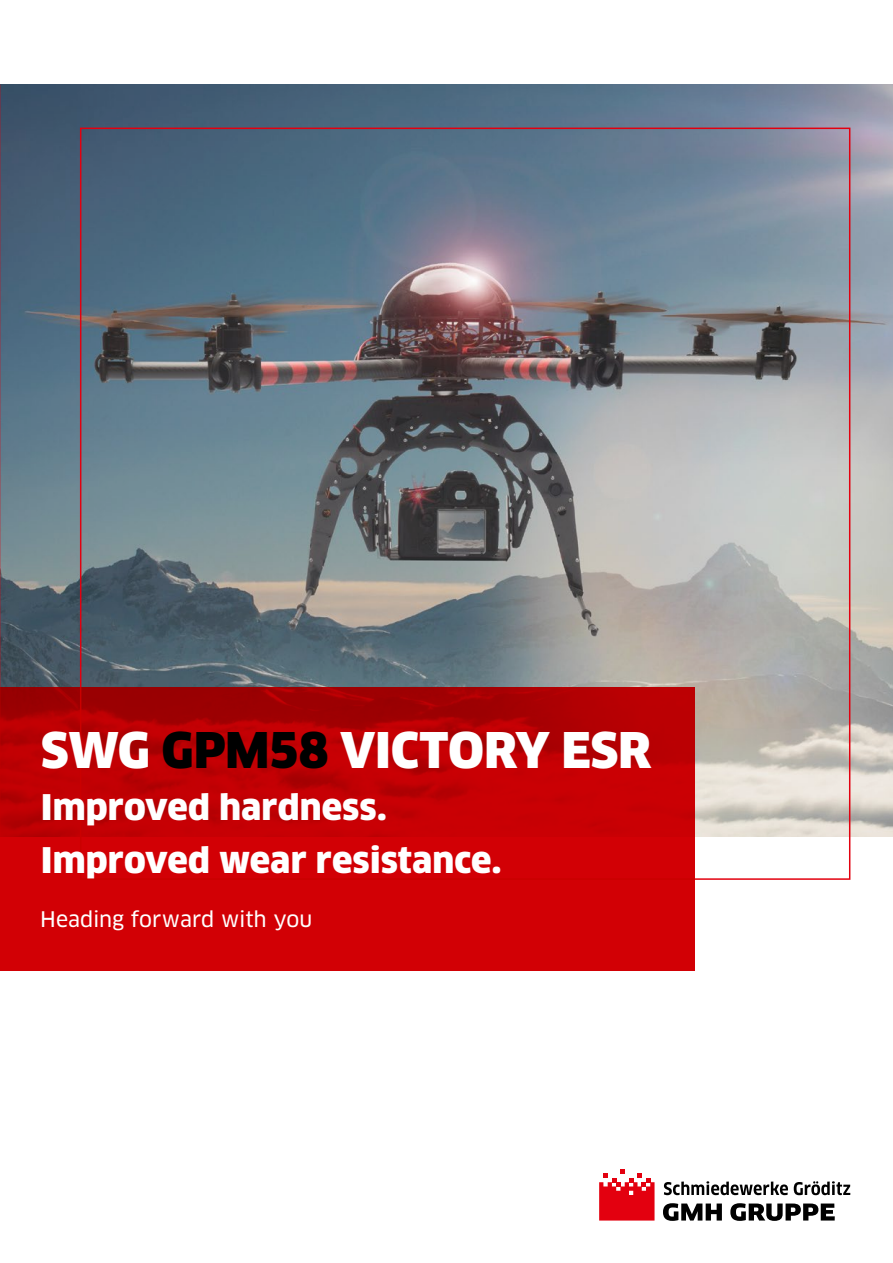
<style>
.page{position:relative;width:893px;height:1263px;background:#fff}
.page>*{position:absolute;margin:0;border:0;box-sizing:border-box;transform-origin:0 0}
.t1{font:900 48px "Clan OT";letter-spacing:-.01em;color:#fff}
.t2{font:900 34.5px/52.8px "Clan OT";color:#fff}
.t3{font:21px "Clan OT News";letter-spacing:-.005em;color:#fff}
.s1{color:#000}
</style>
<div class="page">
<img style="left:0;top:85px;width:893px;height:751px">
<svg style="left:730px;top:1203px;width:105px;height:18px"></svg>
<svg style="left:663px;top:1203px;width:59px;height:18px"></svg>
<svg style="left:794px;top:1181px;width:56px;height:14px"></svg>
<svg style="left:664px;top:1181px;width:124px;height:14px"></svg>
<svg style="left:599px;top:1169px;width:55px;height:51px"></svg>
<svg style="left:0;top:687px;width:694px;height:284px;background:#c50004"></svg>
<h1 class="t1" style="left:41px;top:721px;width:612px">SWG <span class="s1">GPM58</span> VICTORY ESR</h1>
<p class="t2" style="left:41px;top:781px;width:462px">Improved hardness.<br>Improved wear resistance.</p>
<p class="t3" style="left:40px;top:907px;width:274px">Heading forward with you</p>
</div>
